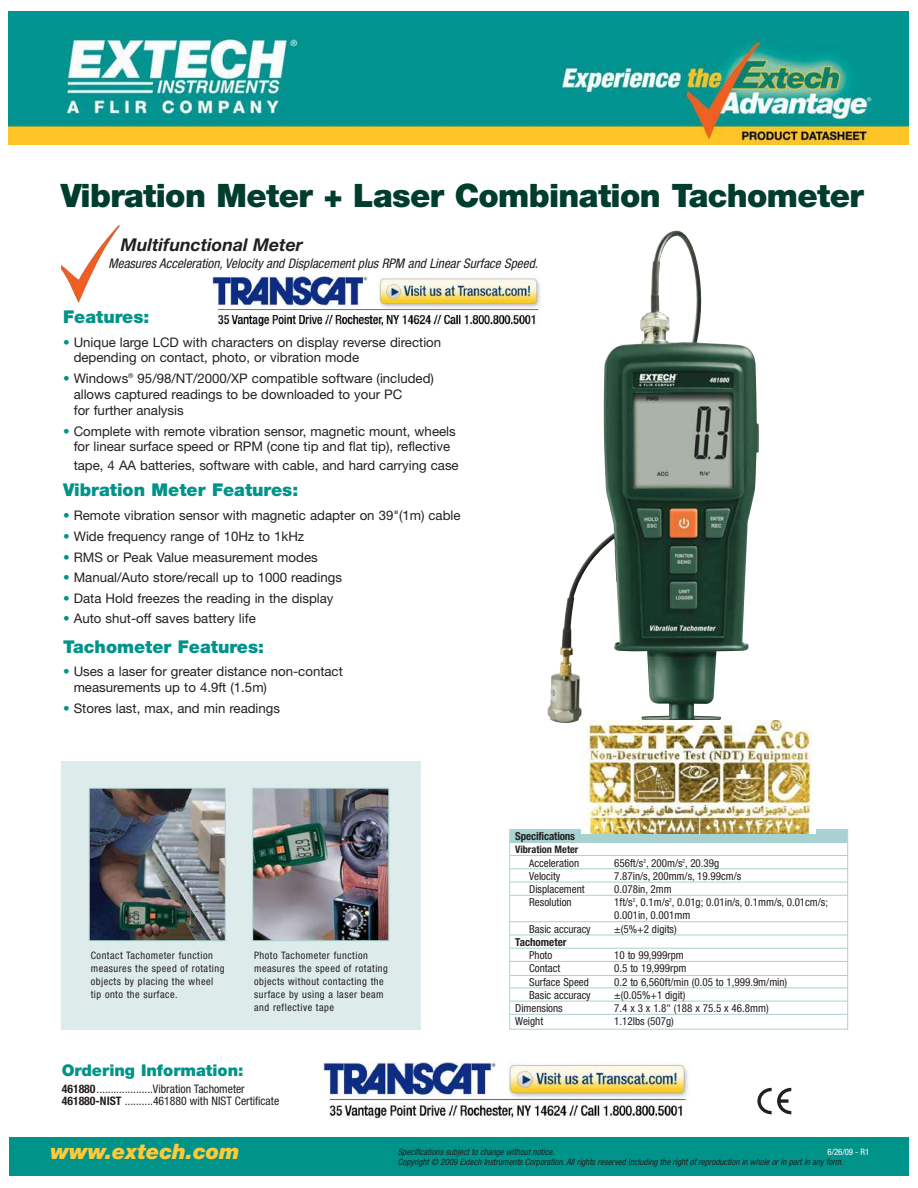
<style>
.page{position:relative;width:918px;height:1188px;background:#fff}
.page>*{position:absolute;margin:0;border:0;box-sizing:border-box;transform-origin:0 0}
.t1{font:900 32.4px "Helvetica Neue LT";letter-spacing:-.02em;color:#003d2c}
.t2{font:italic 900 21.3px "Helvetica Neue LT";color:#ffca38}
.t3{font:900 17.7px "Helvetica Neue LT";color:#00938a}
.t4{font:italic 700 17.7px "Helvetica Neue LT";color:#231f20}
.t5{font:900 16.2px "Helvetica Neue LT";color:#00938a}
.t6{font:13.2px/15.9px "Helvetica Neue LT";color:#231f20}
.t7{font:italic condensed 13.2px "Helvetica Neue LT";color:#231f20}
.t8{font:condensed 11.7px/11.7px "Helvetica Neue LT";color:#231f20}
.t9{font:condensed 10.95px/13.2px "Helvetica Neue LT";color:#231f20}
.t10{font:700 condensed 10.95px "Helvetica Neue LT";letter-spacing:-.015em;color:#231f20}
.t11{font:condensed 10.35px/13px "Helvetica Neue LT";letter-spacing:.05em;color:#231f20}
.t12{font:700 condensed 10.35px "Helvetica Neue LT";color:#231f20}
.t13{font:italic condensed 8.85px "Helvetica Neue LT";color:#231f20}
.t14{font:condensed 8.85px "Helvetica Neue LT";color:#fff}
.s1{color:#00938a}
.s2{font-weight:700}
.s3{font-size:10.35px}
</style>
<div class="page">
<div style="left:9px;top:1137px;width:899px;height:39px;background:#00938a"></div>
<img style="left:61px;top:225px;width:60px;height:78px">
<svg style="left:757px;top:1088px;width:34px;height:26px"></svg>
<img style="left:548px;top:231px;width:211px;height:493px">
<img style="left:9px;top:12px;width:899px;height:132px">
<div style="left:62px;top:761px;width:359px;height:269px;background:#ddeceb"></div>
<img style="left:91px;top:790px;width:133px;height:149px">
<div style="left:89px;top:788px;width:137px;height:153px;border:1px solid #a8d2d1"></div>
<img style="left:254px;top:790px;width:133px;height:149px">
<div style="left:252px;top:788px;width:137px;height:153px;border:1px solid #a8d2d1"></div>
<div style="left:509px;top:829px;width:339px;height:201px;border:1px solid #a8d2d1"></div>
<div style="left:510px;top:830px;width:337px;height:13px;background:#a8d2d1"></div>
<hr style="left:510px;top:855px;width:337px;height:1px;background:#a8d2d1">
<hr style="left:510px;top:868px;width:337px;height:1px;background:#a8d2d1">
<hr style="left:510px;top:882px;width:337px;height:1px;background:#a8d2d1">
<hr style="left:510px;top:895px;width:337px;height:1px;background:#a8d2d1">
<hr style="left:510px;top:921px;width:337px;height:1px;background:#a8d2d1">
<hr style="left:510px;top:935px;width:337px;height:1px;background:#a8d2d1">
<hr style="left:510px;top:948px;width:337px;height:1px;background:#a8d2d1">
<hr style="left:510px;top:961px;width:337px;height:1px;background:#a8d2d1">
<hr style="left:510px;top:975px;width:337px;height:1px;background:#a8d2d1">
<hr style="left:510px;top:988px;width:337px;height:1px;background:#a8d2d1">
<hr style="left:510px;top:1001px;width:337px;height:1px;background:#a8d2d1">
<hr style="left:510px;top:1014px;width:337px;height:1px;background:#a8d2d1">
<img style="left:213px;top:276px;width:328px;height:52px">
<img style="left:324px;top:1063px;width:365px;height:57px">
<img style="left:581px;top:721px;width:234px;height:112px">
<h1 class="t1" style="left:61px;top:184px;width:804px">Vibration Meter + Laser Combination Tachometer</h1>
<h3 class="t4" style="left:121px;top:238px;width:184px">Multifunctional Meter</h3>
<p class="t7" style="left:108px;top:259px;width:431px">Measures Acceleration, Velocity and Displacement plus RPM and Linear Surface Speed.</p>
<h3 class="t3" style="left:63px;top:310px;width:88px">Features:</h3>
<p class="t6" style="left:74px;top:335px;width:369px;text-indent:-10px"><span class="s1">•</span> Unique large LCD with characters on display reverse direction depending on contact, photo, or vibration mode</p>
<p class="t6" style="left:74px;top:372px;width:362px;text-indent:-10px"><span class="s1">•</span> Windows<sup>®</sup> 95/98/NT/2000/XP compatible software (included) allows captured readings to be downloaded to your PC<br>for further analysis</p>
<p class="t6" style="left:63px;top:424px;width:394px;text-align:center"><span class="s1">•</span> Complete with remote vibration sensor, magnetic mount, wheels for linear surface speed or RPM (cone tip and flat tip), reflective</p>
<p class="t6" style="left:74px;top:459px;width:387px">tape, 4 AA batteries, software with cable, and hard carrying case</p>
<h3 class="t3" style="left:63px;top:484px;width:237px">Vibration Meter Features:</h3>
<p class="t6" style="left:63px;top:509px;width:399px"><span class="s1">•</span> Remote vibration sensor with magnetic adapter on 39"(1m) cable</p>
<p class="t6" style="left:63px;top:530px;width:243px"><span class="s1">•</span> Wide frequency range of 10Hz to 1kHz</p>
<p class="t6" style="left:63px;top:550px;width:256px"><span class="s1">•</span> RMS or Peak Value measurement modes</p>
<p class="t6" style="left:63px;top:571px;width:280px"><span class="s1">•</span> Manual/Auto store/recall up to 1000 readings</p>
<p class="t6" style="left:63px;top:592px;width:272px"><span class="s1">•</span> Data Hold freezes the reading in the display</p>
<p class="t6" style="left:63px;top:612px;width:194px"><span class="s1">•</span> Auto shut-off saves battery life</p>
<h3 class="t3" style="left:63px;top:640px;width:202px">Tachometer Features:</h3>
<p class="t6" style="left:74px;top:665px;width:271px;text-indent:-10px"><span class="s1">•</span> Uses a laser for greater distance non-contact measurements up to 4.9ft (1.5m)</p>
<p class="t6" style="left:63px;top:702px;width:218px"><span class="s1">•</span> Stores last, max, and min readings</p>
<p class="t11" style="left:91px;top:950px;width:135px">Contact Tachometer function measures the speed of rotating objects by placing the wheel tip onto the surface.</p>
<p class="t11" style="left:254px;top:950px;width:135px">Photo Tachometer function measures the speed of rotating objects without contacting the surface by using a laser beam and reflective tape</p>
<p class="t5" style="left:62px;top:1064px;width:183px">Ordering Information:</p>
<p class="t8" style="left:62px;top:1084px;width:219px"><span class="s2">461880</span>....................Vibration Tachometer<br><span class="s2">461880-NIST</span> ..........461880 with NIST Certificate</p>
<p class="t10" style="left:515px;top:832px;width:61px">Specifications</p>
<p class="t12" style="left:515px;top:846px;width:65px">Vibration Meter</p>
<p class="t9" style="left:529px;top:857px;width:51px"><span class="s3">A</span>cceleration</p>
<p class="t9" style="left:614px;top:857px;width:107px">656ft/s<sup>2</sup>, 200m/s<sup>2</sup>, 20.39g</p>
<p class="t9" style="left:529px;top:870px;width:33px">Velocity</p>
<p class="t9" style="left:614px;top:870px;width:129px">7.87in/s, 200mm/s, 19.99cm/s</p>
<p class="t9" style="left:529px;top:883px;width:57px">Displacement</p>
<p class="t9" style="left:614px;top:883px;width:59px">0.078in, 2mm</p>
<p class="t9" style="left:529px;top:897px;width:44px">Resolution</p>
<p class="t9" style="left:614px;top:897px;width:215px">1ft/s<sup>2</sup>, 0.1m/s<sup>2</sup>, 0.01g; 0.01in/s, 0.1mm/s, 0.01cm/s;<br>0.001in, 0.001mm</p>
<p class="t9" style="left:529px;top:923px;width:63px">Basic accuracy</p>
<p class="t9" style="left:614px;top:923px;width:64px">±(5%+2 digits)</p>
<p class="t10" style="left:515px;top:938px;width:53px">Tachometer</p>
<p class="t9" style="left:529px;top:950px;width:25px">Photo</p>
<p class="t9" style="left:614px;top:950px;width:71px">10 to 99,999rpm</p>
<p class="t9" style="left:529px;top:963px;width:33px">Contact</p>
<p class="t9" style="left:614px;top:963px;width:74px">0.5 to 19,999rpm</p>
<p class="t9" style="left:529px;top:976px;width:61px">Surface Speed</p>
<p class="t9" style="left:614px;top:976px;width:175px">0.2 to 6,560ft/min (0.05 to 1,999.9m/min)</p>
<p class="t9" style="left:529px;top:989px;width:63px">Basic accuracy</p>
<p class="t9" style="left:614px;top:989px;width:73px">±(0.05%+1 digit)</p>
<p class="t9" style="left:515px;top:1003px;width:49px">Dimensions</p>
<p class="t9" style="left:614px;top:1003px;width:156px">7.4 x 3 x 1.8" (188 x 75.5 x 46.8mm)</p>
<p class="t9" style="left:515px;top:1016px;width:29px">Weight</p>
<p class="t9" style="left:614px;top:1016px;width:61px">1.12lbs (507g)</p>
<h2 class="t2" style="left:51px;top:1144px;width:191px">www.extech.com</h2>
<p class="t13" style="left:398px;top:1148px;width:158px">Specifications subject to change without notice.</p>
<p class="t14" style="left:828px;top:1148px;width:43px">6/26/09 - R1</p>
<p class="t13" style="left:398px;top:1159px;width:447px">Copyright © 2009 Extech Instruments Corporation. All rights reserved including the right of reproduction in whole or in part in any form.</p>
</div>
